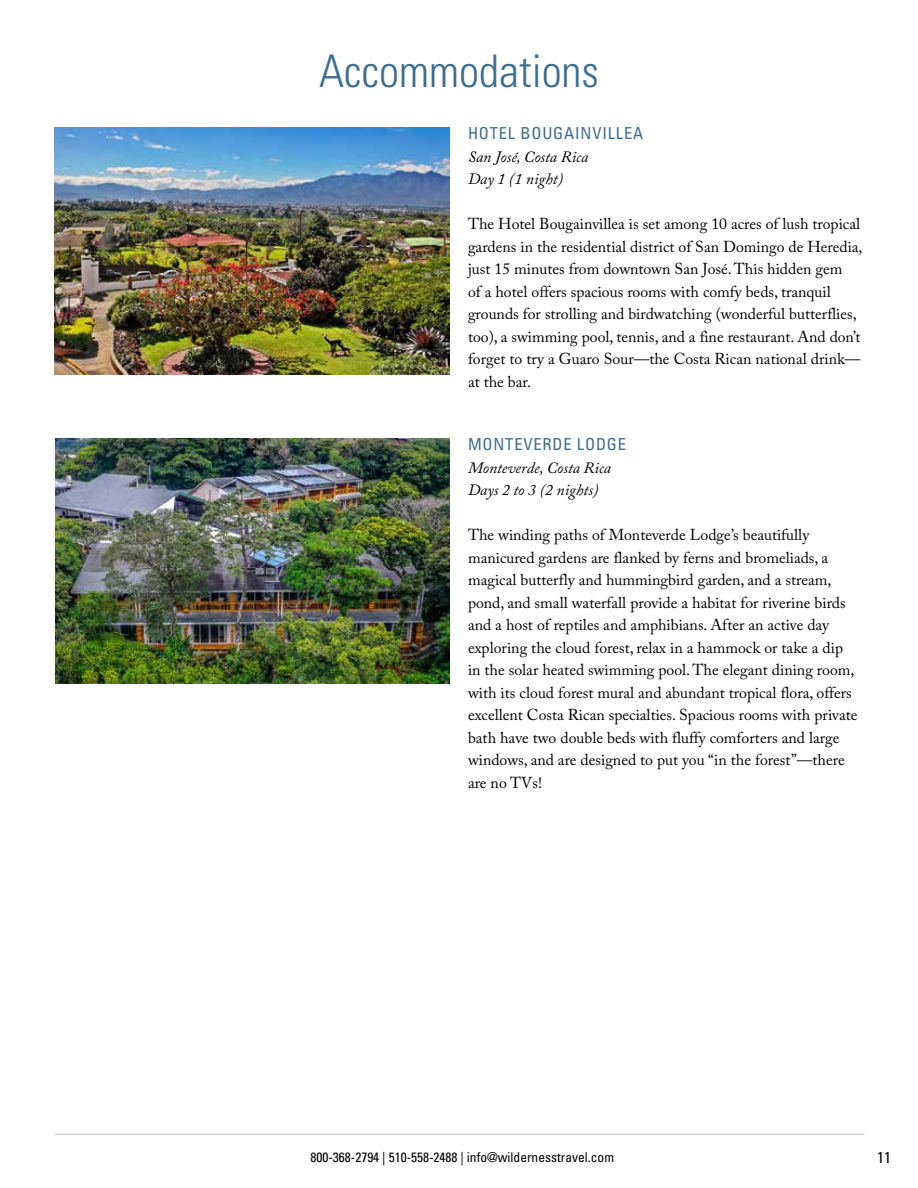
<style>
.page{position:relative;width:918px;height:1188px;background:#fff}
.page>*{position:absolute;margin:0;border:0;box-sizing:border-box;transform-origin:0 0}
.t1{font:300 condensed 45px "Univers LT Std";color:#3d6d91}
.t2{font:condensed 16.5px "Univers LT Std";letter-spacing:.05em;color:#3d6d91}
.t3{font:15.75px/22.5px "Adobe Caslon Pro";color:#000}
.t4{font:italic 15.75px/22.5px "Adobe Caslon Pro";color:#000}
.t5{font:condensed 15.75px "Univers LT Std";color:#000}
.t6{font:condensed 13.5px "Univers LT Std";color:#000}
</style>
<div class="page">
<hr style="left:56px;top:1134px;width:808px;height:1px;background:#bcbec0">
<img style="left:54px;top:127px;width:396px;height:248px">
<img style="left:55px;top:438px;width:395px;height:246px">
<h1 class="t1" style="left:319px;top:44px;width:281px">Accommodations</h1>
<p class="t2" style="left:468px;top:123px;width:177px">HOTEL BOUGAINVILLEA</p>
<p class="t4" style="left:468px;top:145px;width:122px">San José, Costa Rica<br>Day 1 (1 night)</p>
<p class="t3" style="left:468px;top:212px;width:396px">The Hotel Bougainvillea is set among 10 acres of lush tropical gardens in the residential district of San Domingo de Heredia, just 15 minutes from downtown San José. This hidden gem<br>of a hotel offers spacious rooms with comfy beds, tranquil grounds for strolling and birdwatching (wonderful butterflies, too), a swimming pool, tennis, and a fine restaurant. And don’t forget to try a Guaro Sour—the Costa Rican national drink— at the bar.</p>
<p class="t2" style="left:468px;top:434px;width:160px">MONTEVERDE LODGE</p>
<p class="t4" style="left:468px;top:456px;width:145px">Monteverde, Costa Rica<br>Days 2 to 3 (2 nights)</p>
<p class="t3" style="left:468px;top:524px;width:391px">The winding paths of Monteverde Lodge’s beautifully manicured gardens are flanked by ferns and bromeliads, a magical butterfly and hummingbird garden, and a stream, pond, and small waterfall provide a habitat for riverine birds and a host of reptiles and amphibians. After an active day exploring the cloud forest, relax in a hammock or take a dip in the solar heated swimming pool. The elegant dining room, with its cloud forest mural and abundant tropical flora, offers excellent Costa Rican specialties. Spacious rooms with private bath have two double beds with fluffy comforters and large windows, and are designed to put you “in the forest”—there are no TVs!</p>
<p class="t6" style="left:310px;top:1149px;width:305px">800-368-2794 | 510-558-2488 | info@wildernesstravel.com</p>
<p class="t5" style="left:877px;top:1148px;width:15px">11</p>
</div>
